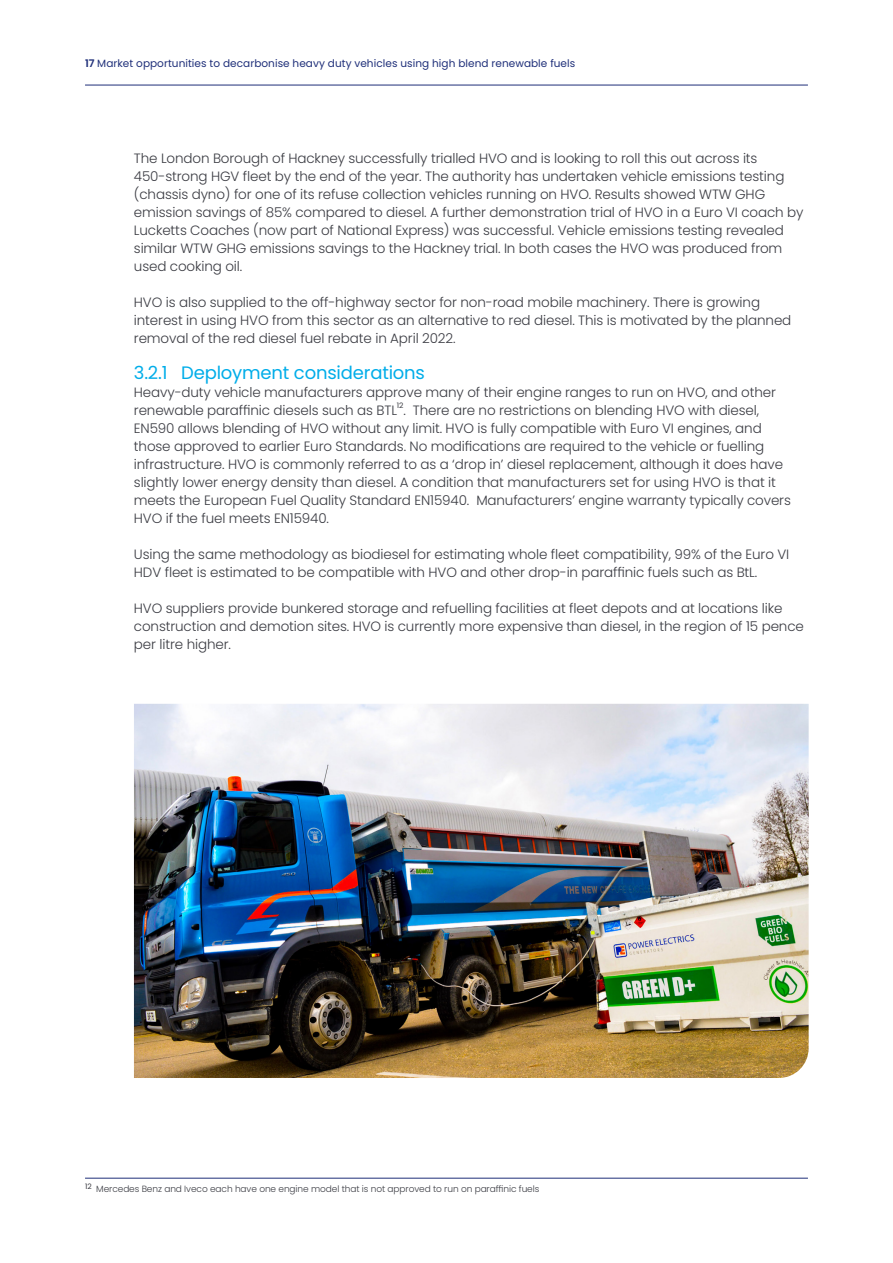
<style>
.page{position:relative;width:893px;height:1263px;background:#fff}
.page>*{position:absolute;margin:0;border:0;box-sizing:border-box;transform-origin:0 0}
.t1{font:18px "Poppins";letter-spacing:-.01em;color:#00ade9}
.t2{font:300 13.5px/18px "Poppins";letter-spacing:-.01em;color:#3b3c43}
.t3{font:10.5px "Poppins";letter-spacing:.005em;color:#1f2f79}
.t4{font:300 9px "Poppins";letter-spacing:-.01em;color:#3b3c43}
.t5{font:7.5px "Poppins";color:#3b3c43}
.s1{font-weight:600}
</style>
<div class="page">
<hr style="left:85px;top:85px;width:723px;height:1px;background:#1f2f79">
<hr style="left:85px;top:1178px;width:723px;height:1px;background:#1f2f79">
<img style="left:134px;top:704px;width:675px;height:374px">
<p class="t3" style="left:85px;top:58px;width:492px"><span class="s1">17</span> Market opportunities to decarbonise heavy duty vehicles using high blend renewable fuels</p>
<p class="t2" style="left:134px;top:149px;width:671px">The London Borough of Hackney successfully trialled HVO and is looking to roll this out across its 450-strong HGV fleet by the end of the year. The authority has undertaken vehicle emissions testing (chassis dyno) for one of its refuse collection vehicles running on HVO. Results showed WTW GHG emission savings of 85% compared to diesel. A further demonstration trial of HVO in a Euro VI coach by Lucketts Coaches (now part of National Express) was successful. Vehicle emissions testing revealed similar WTW GHG emissions savings to the Hackney trial. In both cases the HVO was produced from used cooking oil.</p>
<p class="t2" style="left:134px;top:293px;width:659px">HVO is also supplied to the off-highway sector for non-road mobile machinery. There is growing interest in using HVO from this sector as an alternative to red diesel. This is motivated by the planned removal of the red diesel fuel rebate in April 2022.</p>
<h1 class="t1" style="left:134px;top:362px;width:293px">3.2.1 Deployment considerations</h1>
<p class="t2" style="left:134px;top:383px;width:644px">Heavy-duty vehicle manufacturers approve many of their engine ranges to run on HVO, and other renewable paraffinic diesels such as BTL</p>
<p class="t5" style="left:397px;top:401px;width:8px">12</p>
<p class="t2" style="left:134px;top:401px;width:658px;text-indent:270px">. There are no restrictions on blending HVO with diesel, EN590 allows blending of HVO without any limit. HVO is fully compatible with Euro VI engines, and those approved to earlier Euro Standards. No modifications are required to the vehicle or fuelling infrastructure. HVO is commonly referred to as a ‘drop in’ diesel replacement, although it does have slightly lower energy density than diesel. A condition that manufacturers set for using HVO is that it meets the European Fuel Quality Standard EN15940. Manufacturers’ engine warranty typically covers HVO if the fuel meets EN15940.</p>
<p class="t2" style="left:134px;top:545px;width:657px">Using the same methodology as biodiesel for estimating whole fleet compatibility, 99% of the Euro VI<br>HDV fleet is estimated to be compatible with HVO and other drop-in paraffinic fuels such as BtL.</p>
<p class="t2" style="left:134px;top:599px;width:671px">HVO suppliers provide bunkered storage and refuelling facilities at fleet depots and at locations like construction and demotion sites. HVO is currently more expensive than diesel, in the region of 15 pence per litre higher.</p>
<p class="t4" style="left:85px;top:1184px;width:456px"><sup>12</sup> Mercedes Benz and Iveco each have one engine model that is not approved to run on paraffinic fuels</p>
</div>
